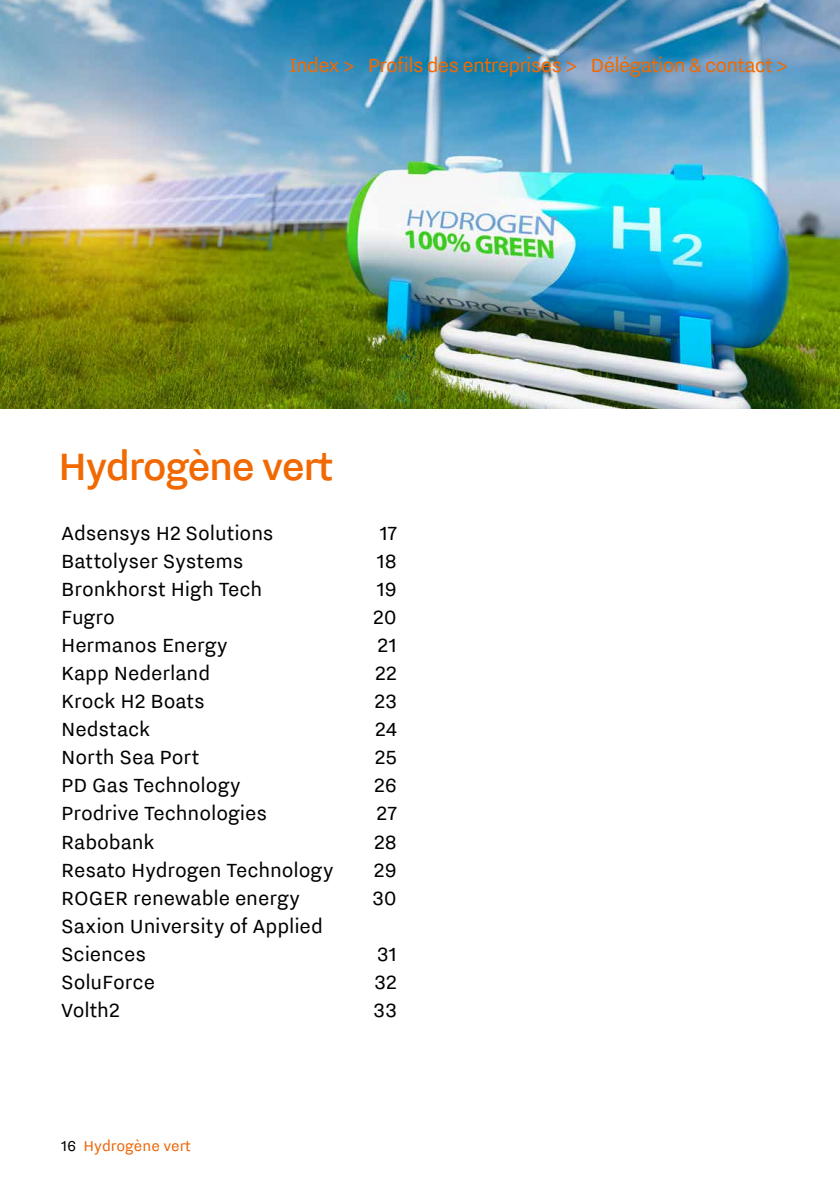
<style>
.page{position:relative;width:840px;height:1191px;background:#fff}
.page>*{position:absolute;margin:0;border:0;box-sizing:border-box;transform-origin:0 0}
.CP_Company_heading{font:500 48px "NL Nitti Grotesk";letter-spacing:-.03em;color:#f16900}
.NLB_Index{font:24px/28px "NL Nitti Grotesk";letter-spacing:-.005em;color:#000}
.t1{font:24px "NL Nitti Grotesk";letter-spacing:-.03em;color:#f16900}
.t2{font:18px "NL Nitti Grotesk";color:#ec6608}
.s1{color:#000}
</style>
<div class="page">
<img style="left:0;top:0;width:839px;height:408px">
<p class="t1" style="left:289px;top:51px;width:67px">Index &gt;</p>
<p class="t1" style="left:367px;top:51px;width:211px">Profils des entreprises &gt;</p>
<p class="t1" style="left:590px;top:51px;width:199px">Délégation &amp; contact &gt;</p>
<h1 class="CP_Company_heading" style="left:58px;top:438px;width:276px">Hydrogène vert</h1>
<p class="NLB_Index" style="left:61px;top:519px;width:214px">Adsensys H2 Solutions</p>
<p class="NLB_Index" style="left:379px;top:519px;width:19px">17</p>
<p class="NLB_Index" style="left:61px;top:547px;width:184px">Battolyser Systems</p>
<p class="NLB_Index" style="left:377px;top:547px;width:21px">18</p>
<p class="NLB_Index" style="left:61px;top:575px;width:203px">Bronkhorst High Tech</p>
<p class="NLB_Index" style="left:376px;top:575px;width:22px">19</p>
<p class="NLB_Index" style="left:61px;top:603px;width:55px">Fugro</p>
<p class="NLB_Index" style="left:373px;top:603px;width:25px">20</p>
<p class="NLB_Index" style="left:61px;top:631px;width:168px">Hermanos Energy</p>
<p class="NLB_Index" style="left:377px;top:631px;width:21px">21</p>
<p class="NLB_Index" style="left:61px;top:659px;width:150px">Kapp Nederland</p>
<p class="NLB_Index" style="left:375px;top:659px;width:23px">22</p>
<p class="NLB_Index" style="left:61px;top:687px;width:145px">Krock H2 Boats</p>
<p class="NLB_Index" style="left:374px;top:687px;width:24px">23</p>
<p class="NLB_Index" style="left:61px;top:715px;width:91px">Nedstack</p>
<p class="NLB_Index" style="left:375px;top:715px;width:23px">24</p>
<p class="NLB_Index" style="left:61px;top:743px;width:140px">North Sea Port</p>
<p class="NLB_Index" style="left:374px;top:743px;width:24px">25</p>
<p class="NLB_Index" style="left:61px;top:771px;width:181px">PD Gas Technology</p>
<p class="NLB_Index" style="left:374px;top:771px;width:24px">26</p>
<p class="NLB_Index" style="left:61px;top:799px;width:208px">Prodrive Technologies</p>
<p class="NLB_Index" style="left:376px;top:799px;width:22px">27</p>
<p class="NLB_Index" style="left:61px;top:827px;width:95px">Rabobank</p>
<p class="NLB_Index" style="left:374px;top:827px;width:24px">28</p>
<p class="NLB_Index" style="left:61px;top:855px;width:274px">Resato Hydrogen Technology</p>
<p class="NLB_Index" style="left:373px;top:855px;width:25px">29</p>
<p class="NLB_Index" style="left:61px;top:883px;width:240px">ROGER renewable energy</p>
<p class="NLB_Index" style="left:372px;top:883px;width:26px">30</p>
<p class="NLB_Index" style="left:61px;top:911px;width:263px">Saxion University of Applied<br>Sciences</p>
<p class="NLB_Index" style="left:377px;top:939px;width:21px">31</p>
<p class="NLB_Index" style="left:61px;top:967px;width:95px">SoluForce</p>
<p class="NLB_Index" style="left:374px;top:967px;width:24px">32</p>
<p class="NLB_Index" style="left:61px;top:995px;width:60px">Volth2</p>
<p class="NLB_Index" style="left:373px;top:995px;width:25px">33</p>
<p class="t2" style="left:61px;top:1135px;width:131px"><span class="s1">16</span> Hydrogène vert</p>
</div>
